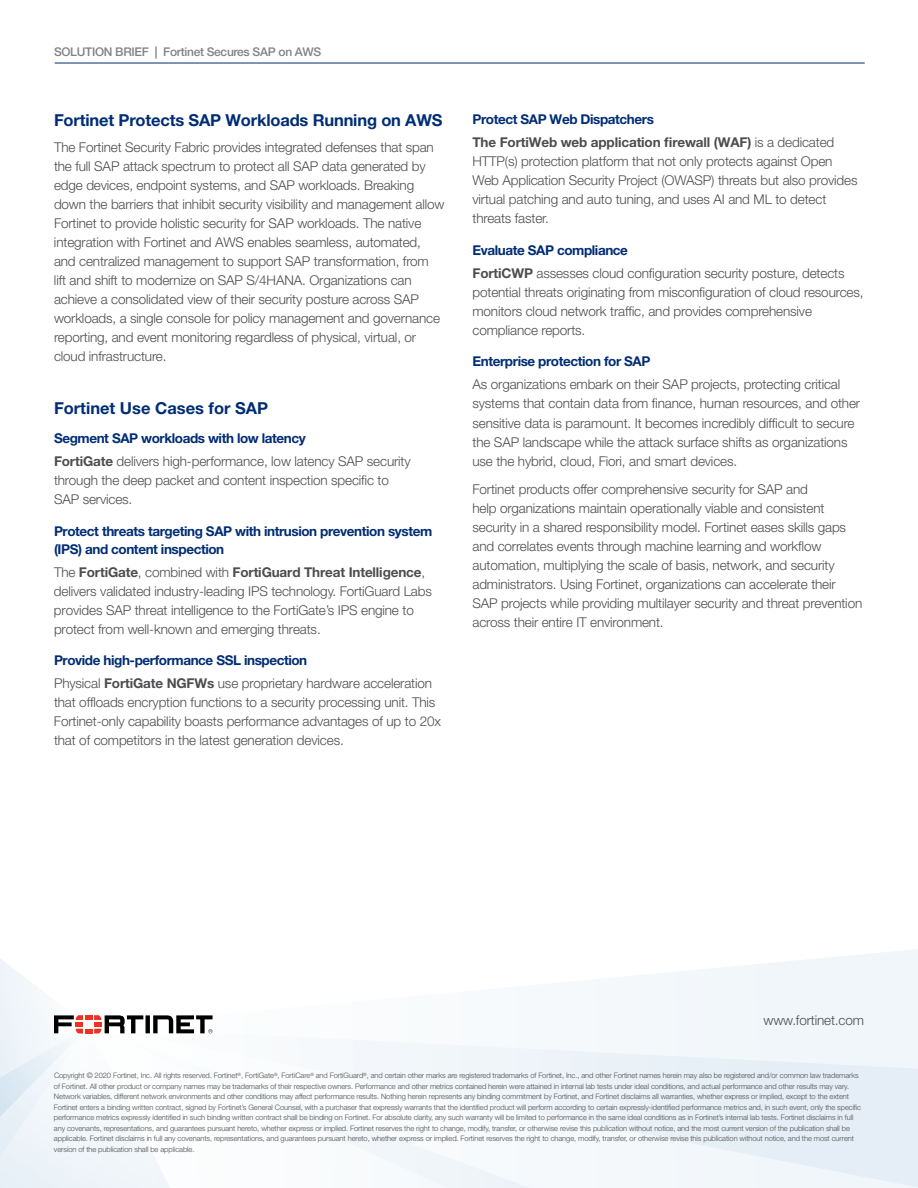
<style>
.page{position:relative;width:918px;height:1188px;background:#fff}
.page>*{position:absolute;margin:0;border:0;box-sizing:border-box;transform-origin:0 0}
.t1{font:900 265.5px "Helvetica Neue LT Pro";color:#4d4d4f}
.t2{font:700 16.5px "Helvetica Neue LT Pro";letter-spacing:-.01em;color:#002d74}
.t3{font:300 13.5px/19px "Helvetica Neue LT Pro";letter-spacing:-.01em;color:#4d4d4f}
.t4{font:700 13.5px/18px "Helvetica Neue LT Pro";letter-spacing:-.03em;color:#002d74}
.t5{font:700 13.5px/23.2px "Helvetica Neue LT Pro";letter-spacing:-.01em;color:#4d4d4f}
.t6{font:500 12px "Helvetica Neue LT Pro";letter-spacing:-.025em;color:#808285}
.t7{font:300 7.5px/10.5px "Helvetica Neue LT Pro";letter-spacing:-.01em;color:#4d4d4f}
.s1{font-weight:700}
.s2{color:#002d74}
.s3{font-weight:300}
.s4{font-weight:700;color:#002d74}
</style>
<div class="page">
<svg style="left:622px;top:949px;width:296px;height:77px"></svg>
<svg style="left:300px;top:1026px;width:618px;height:162px"></svg>
<svg style="left:0;top:959px;width:213px;height:229px"></svg>
<hr style="left:55px;top:63px;width:810px;height:1px;background:#002d74">
<p class="t6" style="left:54px;top:45px;width:269px">SOLUTION BRIEF <span class="s1">|</span> Fortinet Secures SAP on AWS</p>
<p class="t5" style="left:472px;top:107px;width:363px"><span class="s2">Protect SAP Web Dispatchers<br></span>The FortiWeb web application firewall (WAF) <span class="s3">is a dedicated</span></p>
<p class="t3" style="left:472px;top:152px;width:387px">HTTP(s) protection platform that not only protects against Open Web Application Security Project (OWASP) threats but also provides virtual patching and auto tuning, and uses AI and ML to detect threats faster.</p>
<p class="t3" style="left:472px;top:238px;width:374px;line-height:23.2px"><span class="s4">Evaluate SAP compliance<br></span><span class="s1">FortiCWP</span> assesses cloud configuration security posture, detects</p>
<p class="t3" style="left:472px;top:282px;width:393px">potential threats originating from misconfiguration of cloud resources, monitors cloud network traffic, and provides comprehensive compliance reports.</p>
<p class="t4" style="left:472px;top:352px;width:179px">Enterprise protection for SAP</p>
<p class="t3" style="left:472px;top:375px;width:389px">As organizations embark on their SAP projects, protecting critical systems that contain data from finance, human resources, and other sensitive data is paramount. It becomes incredibly difficult to secure the SAP landscape while the attack surface shifts as organizations use the hybrid, cloud, Fiori, and smart devices.</p>
<p class="t3" style="left:472px;top:479px;width:391px">Fortinet products offer comprehensive security for SAP and<br>help organizations maintain operationally viable and consistent security in a shared responsibility model. Fortinet eases skills gaps and correlates events through machine learning and workflow automation, multiplying the scale of basis, network, and security administrators. Using Fortinet, organizations can accelerate their SAP projects while providing multilayer security and threat prevention across their entire IT environment.</p>
<p class="t2" style="left:54px;top:110px;width:390px">Fortinet Protects SAP Workloads Running on AWS</p>
<p class="t3" style="left:54px;top:137px;width:392px">The Fortinet Security Fabric provides integrated defenses that span the full SAP attack spectrum to protect all SAP data generated by edge devices, endpoint systems, and SAP workloads. Breaking down the barriers that inhibit security visibility and management allow Fortinet to provide holistic security for SAP workloads. The native integration with Fortinet and AWS enables seamless, automated, and centralized management to support SAP transformation, from<br>lift and shift to modernize on SAP S/4HANA. Organizations can achieve a consolidated view of their security posture across SAP workloads, a single console for policy management and governance reporting, and event monitoring regardless of physical, virtual, or cloud infrastructure.</p>
<h1 class="t1" style="left:-27px;top:716px;width:941px;rotate:-30deg">DRAFT</h1>
<p class="t2" style="left:54px;top:398px;width:216px">Fortinet Use Cases for SAP</p>
<p class="t3" style="left:54px;top:426px;width:358px;line-height:23.1px"><span class="s4">Segment SAP workloads with low latency<br></span><span class="s1">FortiGate</span> delivers high-performance, low latency SAP security</p>
<p class="t3" style="left:54px;top:471px;width:337px">through the deep packet and content inspection specific to<br>SAP services.</p>
<p class="t4" style="left:54px;top:521px;width:380px">Protect threats targeting SAP with intrusion prevention system (IPS) and content inspection</p>
<p class="t3" style="left:54px;top:562px;width:379px">The <span class="s1">FortiGate</span>, combined with <span class="s1">FortiGuard Threat Intelligence</span>, delivers validated industry-leading IPS technology. FortiGuard Labs provides SAP threat intelligence to the FortiGate’s IPS engine to protect from well-known and emerging threats.</p>
<p class="t3" style="left:54px;top:648px;width:380px;line-height:23.1px"><span class="s4">Provide high-performance SSL inspection<br></span>Physical <span class="s1">FortiGate NGFWs</span> use proprietary hardware acceleration</p>
<p class="t3" style="left:54px;top:693px;width:388px">that offloads encryption functions to a security processing unit. This<br>Fortinet-only capability boasts performance advantages of up to 20x that of competitors in the latest generation devices.</p>
<p class="t3" style="left:763px;top:1010px;width:102px">www.fortinet.com</p>
<p class="t7" style="left:54px;top:1070px;width:809px">Copyright © 2020 Fortinet, Inc. All rights reserved. Fortinet<sup>®</sup>, FortiGate<sup>®</sup>, FortiCare<sup>®</sup> and FortiGuard<sup>®</sup>, and certain other marks are registered trademarks of Fortinet, Inc., and other Fortinet names herein may also be registered and/or common law trademarks of Fortinet. All other product or company names may be trademarks of their respective owners. Performance and other metrics contained herein were attained in internal lab tests under ideal conditions, and actual performance and other results may vary.<br>Network variables, different network environments and other conditions may affect performance results. Nothing herein represents any binding commitment by Fortinet, and Fortinet disclaims all warranties, whether express or implied, except to the extent Fortinet enters a binding written contract, signed by Fortinet’s General Counsel, with a purchaser that expressly warrants that the identified product will perform according to certain expressly-identified performance metrics and, in such event, only the specific performance metrics expressly identified in such binding written contract shall be binding on Fortinet. For absolute clarity, any such warranty will be limited to performance in the same ideal conditions as in Fortinet’s internal lab tests. Fortinet disclaims in full any covenants, representations, and guarantees pursuant hereto, whether express or implied. Fortinet reserves the right to change, modify, transfer, or otherwise revise this publication without notice, and the most current version of the publication shall be applicable. Fortinet disclaims in full any covenants, representations, and guarantees pursuant hereto, whether express or implied. Fortinet reserves the right to change, modify, transfer, or otherwise revise this publication without notice, and the most current version of the publication shall be applicable.</p>
</div>
